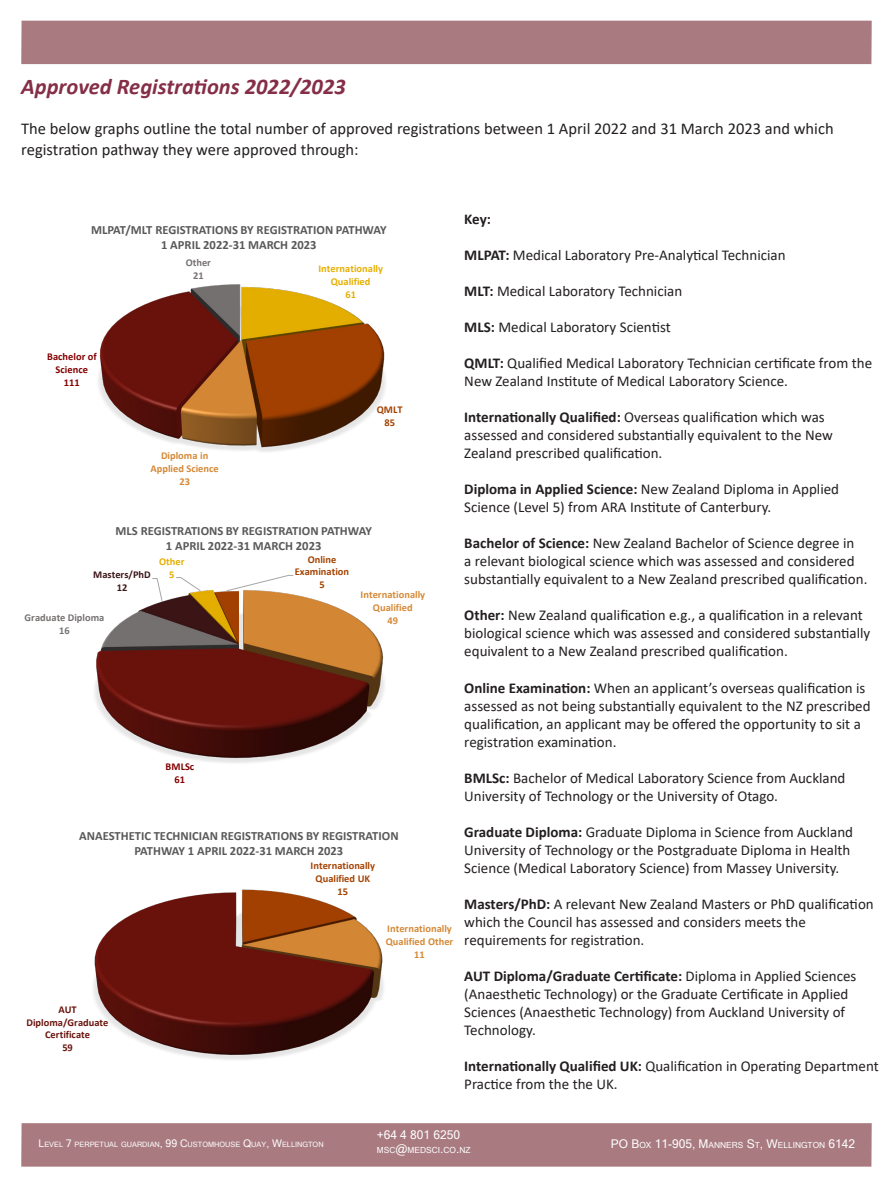
<style>
.page{position:relative;width:893px;height:1187px;background:#fff}
.page>*{position:absolute;margin:0;border:0;box-sizing:border-box;transform-origin:0 0}
.t1{font:italic 700 22.5px "Calibri";color:#852e48}
.t2{font:16.5px/21.6px "Calibri";color:#231f20}
.t3{font:15px/18px "Calibri";color:#231f20}
.t4{font:700 15px "Calibri";color:#231f20}
.t5{font:700 12.6px/15.3px "Calibri";color:#595959;text-align:center}
.t6{font:12px "Microsoft Sans Serif";color:#fff}
.t7{font:700 10.5px/12.8px "Calibri";color:#d58936;text-align:center}
.t8{font:700 10.5px/12.8px "Calibri";color:#e6af00;text-align:center}
.t9{font:700 10.5px/12.8px "Calibri";letter-spacing:.005em;color:#820000;text-align:center}
.t10{font:700 10.5px/12.8px "Calibri";color:#a44200;text-align:center}
.t11{font:700 10.5px/12.8px "Calibri";color:#767171;text-align:center}
.t12{font:700 10.5px/12.8px "Calibri";color:#3c1518;text-align:center}
.t13{font:700 10.35px/12.8px "Calibri";color:#69140e;text-align:center}
.t14{font:700 10.35px/12.8px "Calibri";color:#d58936;text-align:center}
.t15{font:700 10.35px/12.8px "Calibri";color:#a44200;text-align:center}
.t16{font:8.4px "Microsoft Sans Serif";color:#fff}
.t17{font:7.35px "Microsoft Sans Serif";color:#fff}
.s1{font-weight:700}
.s2{font-size:12px}
.s3{font-size:10.5px}
.s4{font-size:8.4px}
</style>
<div class="page">
<div style="left:21px;top:21px;width:851px;height:43px;background:#a97b81"></div>
<div style="left:21px;top:1123px;width:851px;height:43px;background:#a97b81"></div>
<img style="left:98px;top:284px;width:288px;height:168px">
<img style="left:93px;top:889px;width:291px;height:171px">
<img style="left:94px;top:589px;width:290px;height:174px">
<svg style="left:152px;top:578px;width:11px;height:23px"></svg>
<svg style="left:175px;top:577px;width:26px;height:14px"></svg>
<svg style="left:226px;top:575px;width:68px;height:16px"></svg>
<p class="t1" style="left:21px;top:71px;width:326px">Approved Registrations 2022/2023</p>
<p class="t2" style="left:21px;top:117px;width:814px">The below graphs outline the total number of approved registrations between 1 April 2022 and 31 March 2023 and which registration pathway they were approved through:</p>
<p class="t5" style="left:91px;top:221px;width:297px">MLPAT/MLT REGISTRATIONS BY REGISTRATION PATHWAY<br>1 APRIL 2022-31 MARCH 2023</p>
<p class="t11" style="left:186px;top:256px;width:27px">Other<br>21</p>
<p class="t8" style="left:318px;top:262px;width:66px">Internationally<br>Qualified<br>61</p>
<p class="t9" style="left:47px;top:350px;width:51px">Bachelor of<br>Science<br>111</p>
<p class="t7" style="left:151px;top:449px;width:70px">Diploma in<br>Applied Science<br>23</p>
<p class="t10" style="left:377px;top:402px;width:27px">QMLT<br>85</p>
<p class="t5" style="left:116px;top:522px;width:258px">MLS REGISTRATIONS BY REGISTRATION PATHWAY<br>1 APRIL 2022-31 MARCH 2023</p>
<p class="t12" style="left:93px;top:568px;width:59px">Masters/PhD<br>12</p>
<p class="t8" style="left:159px;top:554px;width:27px">Other<br>5</p>
<p class="t10" style="left:295px;top:552px;width:56px">Online<br>Examination<br>5</p>
<p class="t11" style="left:25px;top:611px;width:81px">Graduate Diploma<br>16</p>
<p class="t7" style="left:361px;top:588px;width:66px">Internationally<br>Qualified<br>49</p>
<p class="t9" style="left:166px;top:760px;width:30px">BMLSc<br>61</p>
<p class="t5" style="left:79px;top:827px;width:321px">ANAESTHETIC TECHNICIAN REGISTRATIONS BY REGISTRATION<br>PATHWAY 1 APRIL 2022-31 MARCH 2023</p>
<p class="t13" style="left:27px;top:1002px;width:83px">AUT<br>Diploma/Graduate<br>Certificate<br>59</p>
<p class="t15" style="left:311px;top:859px;width:66px">Internationally<br>Qualified UK<br>15</p>
<p class="t14" style="left:386px;top:921px;width:69px">Internationally<br>Qualified Other<br>11</p>
<p class="t4" style="left:464px;top:209px;width:28px">Key:</p>
<p class="t3" style="left:464px;top:246px;width:323px"><span class="s1">MLPAT:</span> Medical Laboratory Pre-Analytical Technician</p>
<p class="t3" style="left:464px;top:282px;width:219px"><span class="s1">MLT:</span> Medical Laboratory Technician</p>
<p class="t3" style="left:464px;top:318px;width:208px"><span class="s1">MLS:</span> Medical Laboratory Scientist</p>
<p class="t3" style="left:464px;top:354px;width:409px"><span class="s1">QMLT:</span> Qualified Medical Laboratory Technician certificate from the<br>New Zealand Institute of Medical Laboratory Science.</p>
<p class="t3" style="left:464px;top:408px;width:370px"><span class="s1">Internationally Qualified:</span> Overseas qualification which was assessed and considered substantially equivalent to the New<br>Zealand prescribed qualification.</p>
<p class="t3" style="left:464px;top:480px;width:376px"><span class="s1">Diploma in Applied Science:</span> New Zealand Diploma in Applied<br>Science (Level 5) from ARA Institute of Canterbury.</p>
<p class="t3" style="left:464px;top:534px;width:405px"><span class="s1">Bachelor of Science:</span> New Zealand Bachelor of Science degree in<br>a relevant biological science which was assessed and considered substantially equivalent to a New Zealand prescribed qualification.</p>
<p class="t3" style="left:464px;top:606px;width:408px"><span class="s1">Other:</span> New Zealand qualification e.g., a qualification in a relevant biological science which was assessed and considered substantially equivalent to a New Zealand prescribed qualification.</p>
<p class="t3" style="left:464px;top:678px;width:408px"><span class="s1">Online Examination:</span> When an applicant’s overseas qualification is assessed as not being substantially equivalent to the NZ prescribed qualification, an applicant may be offered the opportunity to sit a registration examination.</p>
<p class="t3" style="left:464px;top:768px;width:383px"><span class="s1">BMLSc:</span> Bachelor of Medical Laboratory Science from Auckland<br>University of Technology or the University of Otago.</p>
<p class="t3" style="left:464px;top:822px;width:390px"><span class="s1">Graduate Diploma:</span> Graduate Diploma in Science from Auckland<br>University of Technology or the Postgraduate Diploma in Health<br>Science (Medical Laboratory Science) from Massey University.</p>
<p class="t3" style="left:464px;top:894px;width:411px"><span class="s1">Masters/PhD:</span> A relevant New Zealand Masters or PhD qualification which the Council has assessed and considers meets the requirements for registration.</p>
<p class="t3" style="left:464px;top:966px;width:394px"><span class="s1">AUT Diploma/Graduate Certificate:</span> Diploma in Applied Sciences (Anaesthetic Technology) or the Graduate Certificate in Applied Sciences (Anaesthetic Technology) from Auckland University of Technology.</p>
<p class="t3" style="left:464px;top:1056px;width:416px"><span class="s1">Internationally Qualified UK:</span> Qualification in Operating Department<br>Practice from the the UK.</p>
<p class="t6" style="left:377px;top:1127px;width:85px">+64 4 801 6250</p>
<p class="t16" style="left:377px;top:1144px;width:95px">MSC<span class="s2">@</span>MEDSCI<span class="s2">.</span>CO<span class="s2">.</span>NZ</p>
<p class="t17" style="left:39px;top:1139px;width:287px"><span class="s3">L</span>EVEL <span class="s3">7</span> PERPETUAL GUARDIAN<span class="s3">, 99 C</span>USTOMHOUSE <span class="s3">Q</span>UAY<span class="s3">, W</span>ELLINGTON</p>
<p class="t6" style="left:611px;top:1135px;width:246px">PO B<span class="s4">OX</span> 11-905, M<span class="s4">ANNERS</span> S<span class="s4">T</span>, W<span class="s4">ELLINGTON</span> 6142</p>
</div>
